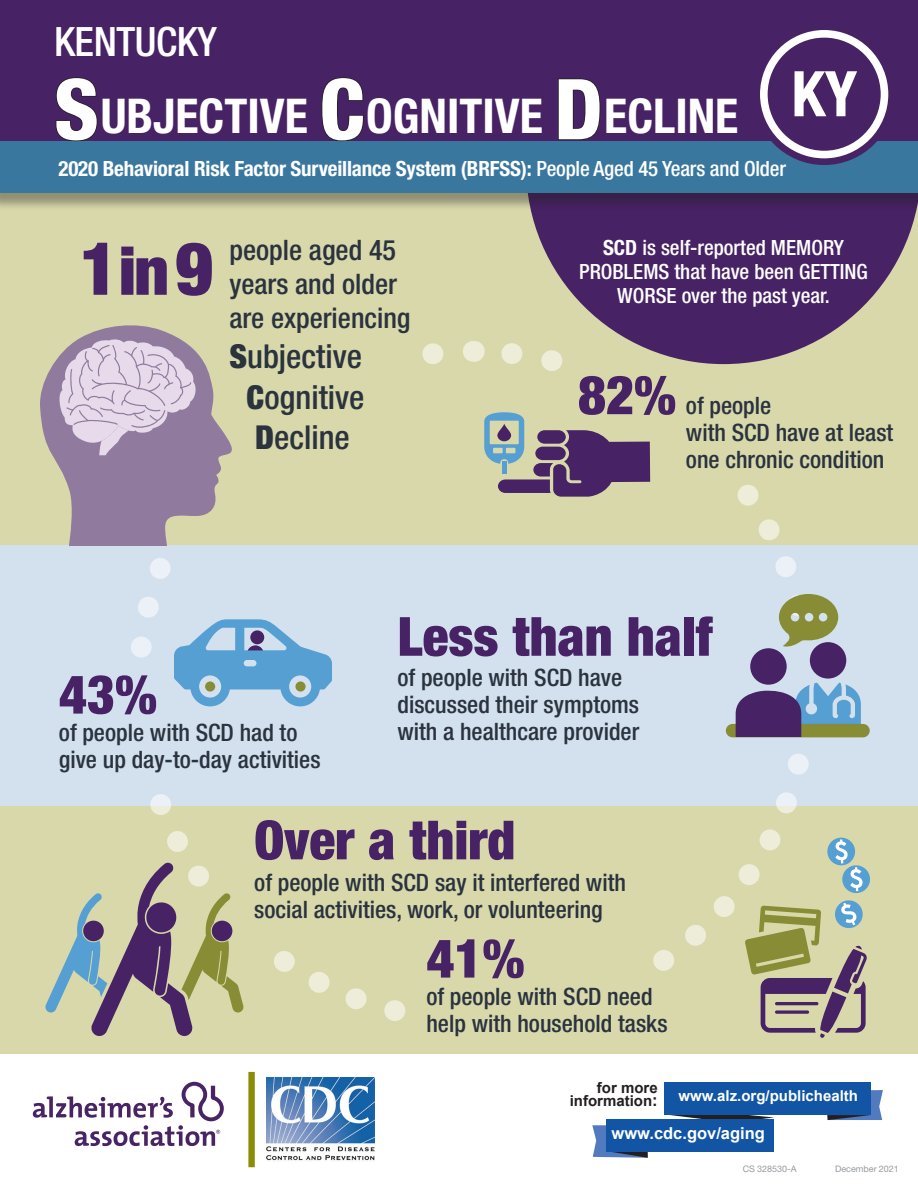
<style>
.page{position:relative;width:918px;height:1188px;background:#fff}
.page>*{position:absolute;margin:0;border:0;box-sizing:border-box;transform-origin:0 0}
.p_body_factoid{font:900 condensed 73.5px "Helvetica Neue LT Std";color:#472264}
.t1{font:700 condensed 63px "Helvetica Neue LT Std";color:#fff}
.p_body_factoid-2{font:900 condensed 54px "Helvetica Neue LT Std";color:#472264}
.H1__2nd_title{font:700 condensed 48px "Helvetica Neue LT Std";color:#fff}
.t2{font:500 condensed 40.5px "Helvetica Neue LT Std";letter-spacing:-.01em;color:#fff}
.p_body_factoid-3{font:500 condensed 33px "Helvetica Neue LT Std";color:#2a333e}
.p_body_factoid-4{font:500 condensed 28.2px/33.9px "Helvetica Neue LT Std";color:#2a333e}
.p_body_factoid-5{font:500 condensed 24px/27px "Helvetica Neue LT Std";color:#2a333e}
.t3{font:700 condensed 21px "Helvetica Neue LT Std";letter-spacing:-.01em;color:#fff}
.P_body{font:500 condensed 21px/24px "Helvetica Neue LT Std";color:#fff;text-align:center}
.P_body-2{font:700 16.5px "Arial";color:#fff}
.P_body-3{font:700 15px "Arial";color:#fff}
.P_body-4{font:700 15px/13.5px "Arial";color:#231f20;text-align:right}
.t4{font:9px "Helvetica Neue LT Std";color:#969a9e}
.s1{font-weight:800;font-size:84px;color:#231f20}
.s2{font-weight:500}
.s3{font-size:67.5px}
.s4{font-weight:900}
.s5{font-weight:700}
.s6{font-size:16.5px}
</style>
<div class="page">
<div style="left:0;top:156px;width:918px;height:389px;background:#d8d8ab"></div>
<div style="left:0;top:801px;width:918px;height:253px;background:#d8d8ab"></div>
<div style="left:0;top:545px;width:918px;height:261px;background:#d3e0ee"></div>
<svg style="left:653px;top:710px;width:167px;height:261px"></svg>
<svg style="left:471px;top:341px;width:325px;height:321px"></svg>
<svg style="left:117px;top:343px;width:327px;height:315px"></svg>
<svg style="left:150px;top:706px;width:256px;height:315px"></svg>
<svg style="left:473px;top:341px;width:1px;height:21px"></svg>
<div style="left:576px;top:351px;width:184px;height:125px;background:#d8d8ab"></div>
<svg style="left:526px;top:212px;width:390px;height:152px;fill:#472264"></svg>
<div style="left:90px;top:662px;width:128px;height:128px;background:#d3e0ee"></div>
<div style="left:756px;top:620px;width:91px;height:115px;background:#d3e0ee"></div>
<div style="left:129px;top:323px;width:282px;height:219px;background:#d8d8ab"></div>
<div style="left:119px;top:892px;width:146px;height:82px;background:#d8d8ab"></div>
<div style="left:248px;top:1072px;width:7px;height:95px;background:#8a8d06"></div>
<div style="left:0;top:0;width:918px;height:141px;background:#472264"></div>
<div style="left:0;top:144px;width:918px;height:68px;background:#231f20;opacity:.4"></div>
<div style="left:0;top:141px;width:918px;height:52px;background:#39779f"></div>
<div style="left:753px;top:23px;width:142px;height:142px;border:21px solid #472264;border-radius:50%"></div>
<div style="left:764px;top:34px;width:120px;height:121px;background:#472264;border-radius:50%"></div>
<div style="left:760px;top:30px;width:128px;height:128px;border:8px solid #fff;border-radius:50%"></div>
<svg style="left:40px;top:325px;width:193px;height:220px"></svg>
<div style="left:810px;top:642px;width:36px;height:37px;background:#472264;border-radius:50%"></div>
<div style="left:750px;top:648px;width:37px;height:37px;background:#472264;border-radius:50%"></div>
<div style="left:726px;top:724px;width:144px;height:13px;background:#888c35;border-radius:7px"></div>
<svg style="left:779px;top:594px;width:59px;height:54px"></svg>
<svg style="left:736px;top:675px;width:125px;height:62px"></svg>
<div style="left:842px;top:865px;width:28px;height:28px;background:#559fd2;border-radius:50%"></div>
<svg style="left:745px;top:898px;width:122px;height:140px"></svg>
<div style="left:827px;top:837px;width:28px;height:29px;background:#559fd2;border-radius:50%"></div>
<svg style="left:835px;top:839px;width:28px;height:52px"></svg>
<svg style="left:45px;top:862px;width:199px;height:174px"></svg>
<svg style="left:174px;top:619px;width:158px;height:87px"></svg>
<svg style="left:33px;top:1082px;width:191px;height:64px"></svg>
<div style="left:607px;top:442px;width:43px;height:40px;background:#472264"></div>
<svg style="left:484px;top:412px;width:131px;height:85px"></svg>
<img style="left:266px;top:1078px;width:108px;height:83px">
<svg style="left:592px;top:1125px;width:56px;height:33px"></svg>
<svg style="left:665px;top:1114px;width:109px;height:5px"></svg>
<div style="left:665px;top:1082px;width:206px;height:32px;background:#1155a4"></div>
<div style="left:607px;top:1119px;width:167px;height:32px;background:#1155a4"></div>
<svg style="left:827px;top:1090px;width:56px;height:30px"></svg>
<h1 class="t2" style="left:54px;top:17px;width:164px">KENTUCKY</h1>
<h1 class="H1__2nd_title" style="left:54px;top:87px;width:686px"><span class="s1">S</span>UBJECTIVE <span class="s1">C</span>OGNITIVE <span class="s1">D</span>ECLINE</h1>
<h2 class="t3" style="left:58px;top:155px;width:729px">2020 Behavioral Risk Factor Surveillance System (BRFSS): <span class="s2">People Aged 45 Years and Older</span></h2>
<h1 class="t1" style="left:791px;top:56px;width:67px">KY</h1>
<p class="p_body_factoid" style="left:80px;top:223px;width:135px">1 <span class="s3">in</span> 9</p>
<p class="p_body_factoid-4" style="left:230px;top:233px;width:183px">people aged 45 years and older are experiencing</p>
<p class="p_body_factoid-3" style="left:230px;top:337px;width:134px"><span class="s4">S</span>ubjective</p>
<p class="p_body_factoid-3" style="left:247px;top:377px;width:119px"><span class="s4">C</span>ognitive</p>
<p class="p_body_factoid-3" style="left:255px;top:418px;width:96px"><span class="s4">D</span>ecline</p>
<p class="P_body" style="left:579px;top:235px;width:290px"><span class="s5">SCD</span> is self-reported MEMORY<br>PROBLEMS that have been GETTING</p>
<p class="P_body" style="left:617px;top:283px;width:214px">WORSE over the past year.</p>
<p class="p_body_factoid-2" style="left:578px;top:362px;width:100px">82%</p>
<p class="p_body_factoid-5" style="left:686px;top:392px;width:209px">of people<br>with SCD have at least one chronic condition</p>
<p class="p_body_factoid-2" style="left:59px;top:661px;width:100px">43%</p>
<p class="p_body_factoid-5" style="left:59px;top:718px;width:263px">of people with SCD had to give up day-to-day activities</p>
<p class="p_body_factoid-2" style="left:398px;top:603px;width:317px">Less than half</p>
<p class="p_body_factoid-5" style="left:398px;top:663px;width:243px">of people with SCD have discussed their symptoms with a healthcare provider</p>
<p class="p_body_factoid-2" style="left:254px;top:807px;width:263px">Over a third</p>
<p class="p_body_factoid-5" style="left:254px;top:869px;width:373px">of people with SCD say it interfered with social activities, work, or volunteering</p>
<p class="p_body_factoid-2" style="left:426px;top:925px;width:100px">41%</p>
<p class="p_body_factoid-5" style="left:426px;top:982px;width:243px">of people with SCD need help with household tasks</p>
<p class="P_body-4" style="left:570px;top:1081px;width:89px">for more information<span class="s6">:</span></p>
<p class="P_body-3" style="left:679px;top:1085px;width:181px">www.alz.org/publichealth</p>
<p class="P_body-2" style="left:612px;top:1121px;width:155px">www.cdc.gov/aging</p>
<p class="t4" style="left:743px;top:1163px;width:55px">CS 328530-A</p>
<p class="t4" style="left:835px;top:1163px;width:65px">December 2021</p>
</div>
